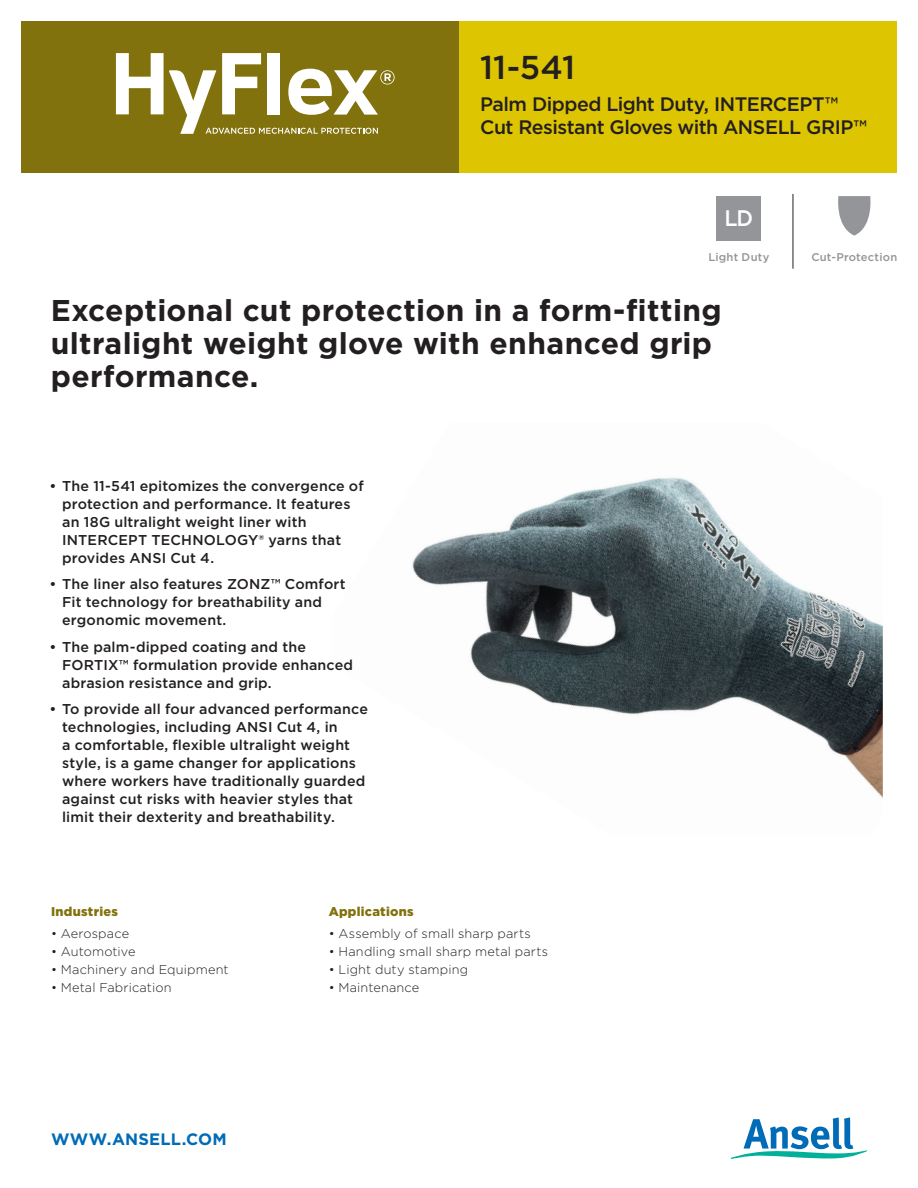
<style>
.page{position:relative;width:918px;height:1188px;background:#fff}
.page>*{position:absolute;margin:0;border:0;box-sizing:border-box;transform-origin:0 0}
.t1{font:500 33px "Gotham";color:#231f20}
.t2{font:700 30px/33px "Gotham";letter-spacing:.01em;color:#231f20}
.t3{font:500 22.5px "Gotham";color:#fff;scale:.95 1}
.t4{font:500 19.5px/22.5px "Gotham";letter-spacing:-.025em;color:#231f20}
.t5{font:700 16.5px "Gotham";letter-spacing:.01em;color:#006bb6}
.t6{font:500 14.25px/18px "Gotham";letter-spacing:.01em;color:#231f20}
.t7{font:300 12.75px "Gotham";letter-spacing:.015em;color:#231f20}
.t8{font:900 12.75px "Gotham";letter-spacing:.02em;color:#82720d}
.t9{font:500 11.25px "Gotham";letter-spacing:.015em;color:#939598}
</style>
<div class="page">
<img style="left:412px;top:477px;width:471px;height:321px">
<svg style="left:731px;top:1117px;width:136px;height:42px"></svg>
<div style="left:459px;top:22px;width:437px;height:151px;background:#dec502"></div>
<div style="left:22px;top:22px;width:437px;height:151px;background:#82720d"></div>
<svg style="left:116px;top:53px;width:279px;height:81px"></svg>
<svg style="left:838px;top:196px;width:33px;height:40px"></svg>
<hr style="left:793px;top:194px;width:1px;height:75px;background:#231f20">
<div style="left:717px;top:196px;width:44px;height:45px;background:#939598"></div>
<h1 class="t1" style="left:480px;top:46px;width:96px">11-541</h1>
<h3 class="t4" style="left:480px;top:93px;width:388px">Palm Dipped Light Duty, INTERCEPT™<br>Cut Resistant Gloves with ANSELL GRIP™</h3>
<h3 class="t3" style="left:725px;top:203px;width:32px">LD</h3>
<p class="t9" style="left:708px;top:250px;width:62px">Light Duty</p>
<p class="t9" style="left:811px;top:250px;width:87px">Cut-Protection</p>
<h2 class="t2" style="left:51px;top:294px;width:672px">Exceptional cut protection in a form-fitting ultralight weight glove with enhanced grip performance.</h2>
<p class="t6" style="left:62px;top:476px;width:303px;text-indent:-13px">• The 11-541 epitomizes the convergence of protection and performance. It features an 18G ultralight weight liner with INTERCEPT TECHNOLOGY® yarns that provides ANSI Cut 4.</p>
<p class="t6" style="left:62px;top:575px;width:285px;text-indent:-13px">• The liner also features ZONZ™ Comfort<br>Fit technology for breathability and ergonomic movement.</p>
<p class="t6" style="left:62px;top:637px;width:292px;text-indent:-13px">• The palm-dipped coating and the<br>FORTIX™ formulation provide enhanced abrasion resistance and grip.</p>
<p class="t6" style="left:62px;top:700px;width:307px;text-indent:-13px">• To provide all four advanced performance technologies, including ANSI Cut 4, in<br>a comfortable, flexible ultralight weight style, is a game changer for applications where workers have traditionally guarded against cut risks with heavier styles that limit their dexterity and breathability.</p>
<p class="t8" style="left:51px;top:903px;width:68px">Industries</p>
<p class="t7" style="left:51px;top:926px;width:80px">• Aerospace</p>
<p class="t7" style="left:51px;top:944px;width:86px">• Automotive</p>
<p class="t7" style="left:51px;top:962px;width:179px">• Machinery and Equipment</p>
<p class="t7" style="left:51px;top:980px;width:122px">• Metal Fabrication</p>
<p class="t5" style="left:51px;top:1129px;width:177px">WWW.ANSELL.COM</p>
<p class="t8" style="left:329px;top:903px;width:87px">Applications</p>
<p class="t7" style="left:329px;top:926px;width:204px">• Assembly of small sharp parts</p>
<p class="t7" style="left:329px;top:944px;width:221px">• Handling small sharp metal parts</p>
<p class="t7" style="left:329px;top:962px;width:141px">• Light duty stamping</p>
<p class="t7" style="left:329px;top:980px;width:92px">• Maintenance</p>
</div>
